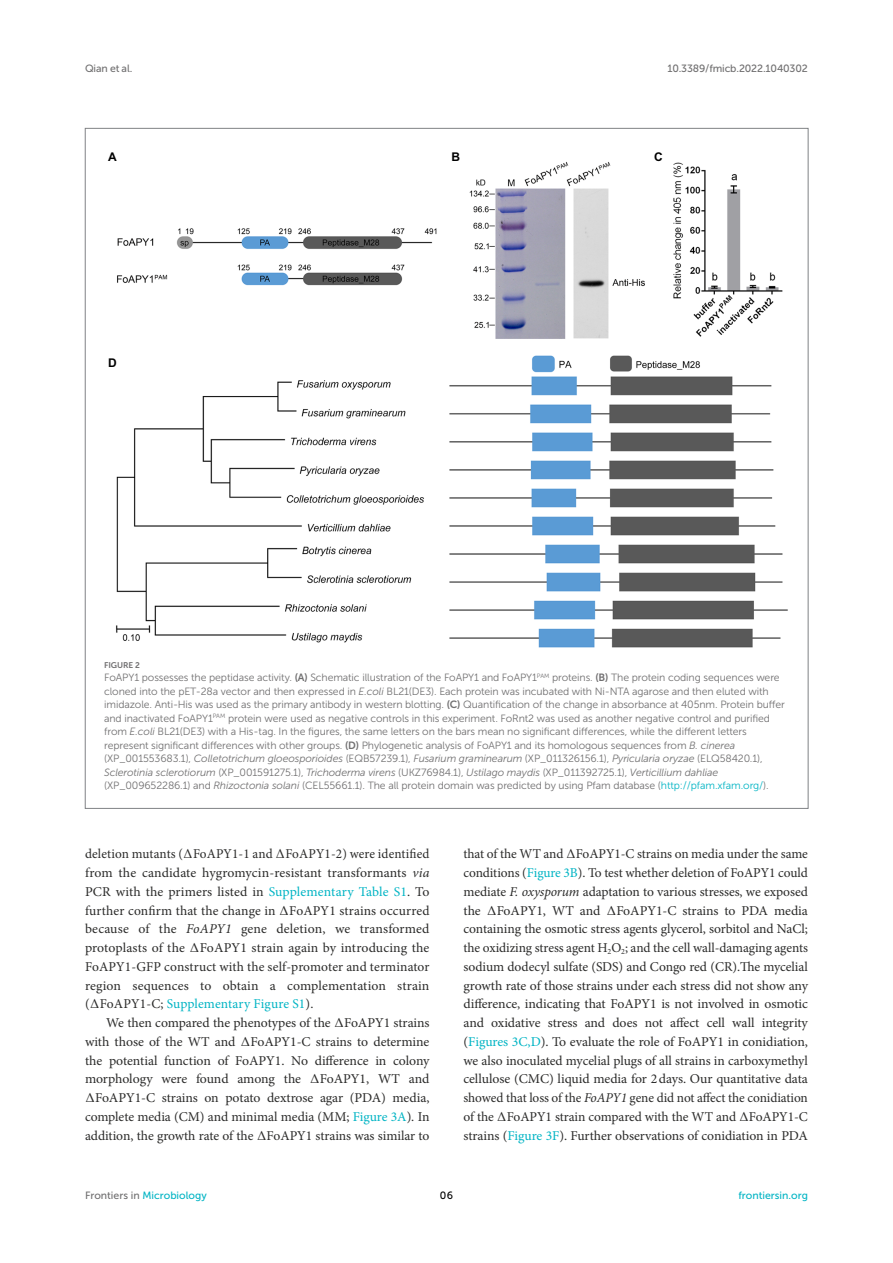
<style>
.page{position:relative;width:893px;height:1263px;background:#fff}
.page>*{position:absolute;margin:0;border:0;box-sizing:border-box;transform-origin:0 0}
.TEXT{font:13.5px/18.8px "Minion Pro";letter-spacing:-.005em;color:#2b2b2a;text-align:justify}
.TEXT_FLUSH{font:13.5px/18.8px "Minion Pro";letter-spacing:.01em;color:#2b2b2a;text-align:justify}
.t1{font:700 12px "Arial";color:#000}
.FIG_LEG{font:10.5px/13.5px "Museo Sans 300";letter-spacing:-.01em;color:#706f70}
.t2{font:10.5px "Museo Sans 500";color:#00b4c4}
.t3{font:10.5px "Museo Sans 500";letter-spacing:-.015em;color:#706f70}
.t4{font:10.5px "Museo Sans 500";color:#000}
.FIG_HD{font:8.25px "Museo Sans 700";letter-spacing:-.01em;color:#706f70}
.s1{font-family:"Museo Sans 700"}
.s2{font-style:italic}
.s3{color:#00b4c4}
.s4{font-family:"STIX General"}
.s5{color:#706f70}
</style>
<div class="page">
<img style="left:116px;top:162px;width:672px;height:486px">
<p class="t3" style="left:85px;top:63px;width:49px">Qian et al.</p>
<p class="t3" style="left:667px;top:63px;width:142px">10.3389/fmicb.2022.1040302</p>
<p class="t1" style="left:108px;top:148px;width:10px">A</p>
<p class="t1" style="left:108px;top:355px;width:10px">D</p>
<p class="t1" style="left:452px;top:148px;width:10px">B</p>
<p class="t1" style="left:654px;top:148px;width:10px">C</p>
<p class="FIG_HD" style="left:104px;top:660px;width:37px">FIGURE 2</p>
<p class="FIG_LEG" style="left:104px;top:671px;width:682px">FoAPY1 possesses the peptidase activity. <span class="s1">(A)</span> Schematic illustration of the FoAPY1 and FoAPY1<sup>PAM</sup> proteins. <span class="s1">(B)</span> The protein coding sequences were cloned into the pET-28a vector and then expressed in <span class="s2">E.coli</span> BL21(DE3). Each protein was incubated with Ni-NTA agarose and then eluted with imidazole. Anti-His was used as the primary antibody in western blotting. <span class="s1">(C)</span> Quantification of the change in absorbance at 405 nm. Protein buffer and inactivated FoAPY1<sup>PAM</sup> protein were used as negative controls in this experiment. FoRnt2 was used as another negative control and purified from <span class="s2">E.coli</span> BL21(DE3) with a His-tag. In the figures, the same letters on the bars mean no significant differences, while the different letters represent significant differences with other groups. <span class="s1">(D)</span> Phylogenetic analysis of FoAPY1 and its homologous sequences from <span class="s2">B. cinerea </span>(XP_001553683.1), <span class="s2">Colletotrichum gloeosporioides</span> (EQB57239.1), <span class="s2">Fusarium graminearum</span> (XP_011326156.1), <span class="s2">Pyricularia oryzae</span> (ELQ58420.1), <span class="s2">Sclerotinia sclerotiorum</span> (XP_001591275.1), <span class="s2">Trichoderma virens</span> (UKZ76984.1), <span class="s2">Ustilago maydis</span> (XP_011392725.1), <span class="s2">Verticillium dahliae </span>(XP_009652286.1) and <span class="s2">Rhizoctonia solani</span> (CEL55661.1). The all protein domain was predicted by using Pfam database (<span class="s3">http://pfam.xfam.org/</span>).</p>
<p class="TEXT_FLUSH" style="left:85px;top:845px;width:346px">deletion mutants (<span class="s4">∆</span>FoAPY1-1 and <span class="s4">∆</span>FoAPY1-2) were identified from the candidate hygromycin-resistant transformants <span class="s2">via </span>PCR with the primers listed in <span class="s3">Supplementary Table S1</span>. To further confirm that the change in <span class="s4">∆</span>FoAPY1 strains occurred because of the <span class="s2">FoAPY1</span> gene deletion, we transformed protoplasts of the <span class="s4">∆</span>FoAPY1 strain again by introducing the FoAPY1-GFP construct with the self-promoter and terminator region sequences to obtain a complementation strain (<span class="s4">∆</span>FoAPY1-C; <span class="s3">Supplementary Figure S1</span>).</p>
<p class="TEXT" style="left:85px;top:1013px;width:346px;text-indent:21px">We then compared the phenotypes of the <span class="s4">∆</span>FoAPY1 strains with those of the WT and <span class="s4">∆</span>FoAPY1-C strains to determine the potential function of FoAPY1. No difference in colony morphology were found among the <span class="s4">∆</span>FoAPY1, WT and <span class="s4">∆</span>FoAPY1-C strains on potato dextrose agar (PDA) media, complete media (CM) and minimal media (MM; <span class="s3">Figure 3A</span>). In addition, the growth rate of the <span class="s4">∆</span>FoAPY1 strains was similar to</p>
<p class="TEXT" style="left:463px;top:845px;width:346px">that of the WT and <span class="s4">∆</span>FoAPY1-C strains on media under the same conditions (<span class="s3">Figure 3B</span>). To test whether deletion of FoAPY1 could mediate <span class="s2">F. oxysporum</span> adaptation to various stresses, we exposed the <span class="s4">∆</span>FoAPY1, WT and <span class="s4">∆</span>FoAPY1-C strains to PDA media containing the osmotic stress agents glycerol, sorbitol and NaCl; the oxidizing stress agent H<sub>2</sub>O<sub>2</sub>; and the cell wall-damaging agents sodium dodecyl sulfate (SDS) and Congo red (CR).The mycelial growth rate of those strains under each stress did not show any difference, indicating that FoAPY1 is not involved in osmotic and oxidative stress and does not affect cell wall integrity (<span class="s3">Figures 3C,D</span>). To evaluate the role of FoAPY1 in conidiation, we also inoculated mycelial plugs of all strains in carboxymethyl cellulose (CMC) liquid media for 2days. Our quantitative data showed that loss of the <span class="s2">FoAPY1</span> gene did not affect the conidiation of the <span class="s4">∆</span>FoAPY1 strain compared with the WT and <span class="s4">∆</span>FoAPY1-C strains (<span class="s3">Figure 3F</span>). Further observations of conidiation in PDA</p>
<p class="t2" style="left:85px;top:1190px;width:123px"><span class="s5">Frontiers in</span> Microbiology</p>
<p class="t4" style="left:440px;top:1190px;width:15px">06</p>
<p class="t2" style="left:738px;top:1190px;width:71px">frontiersin.org</p>
</div>
